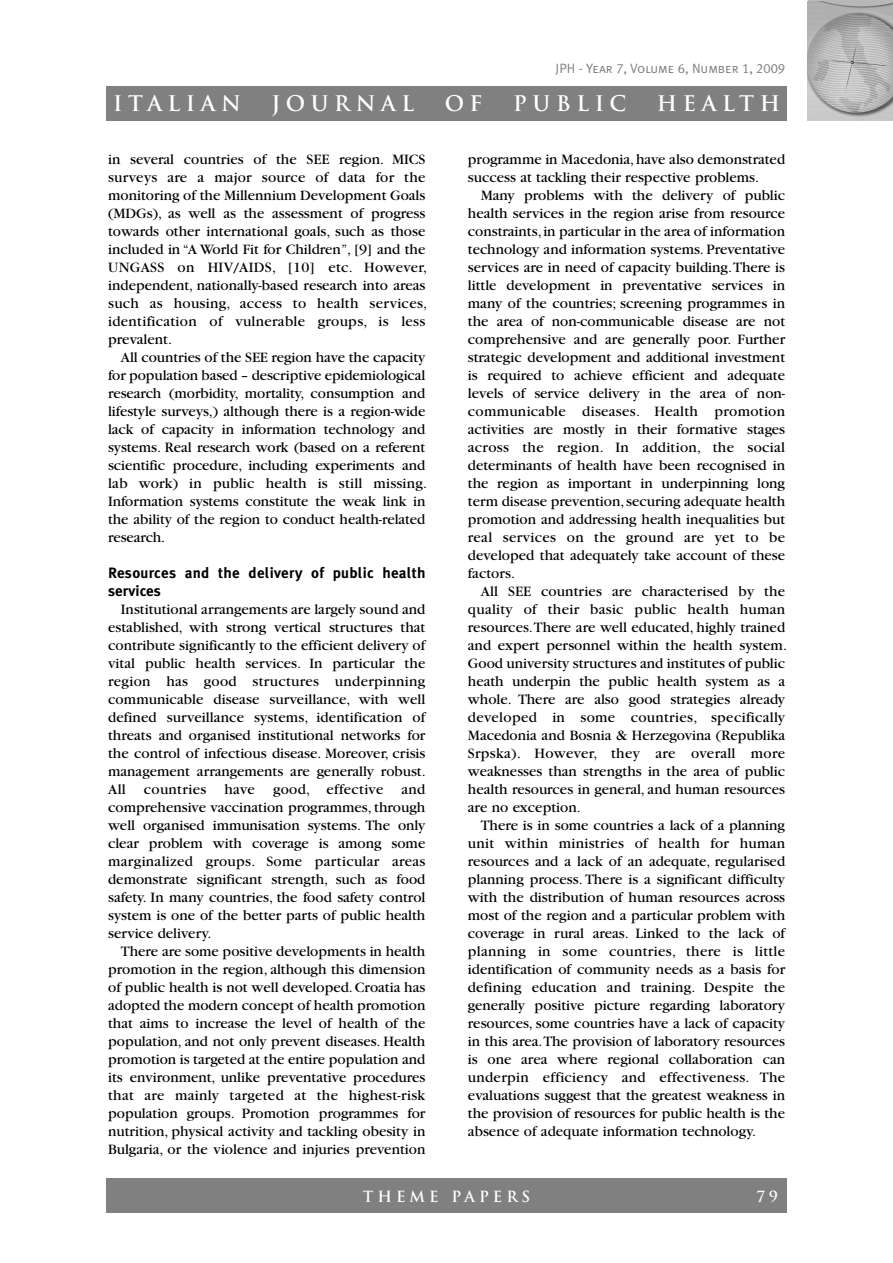
<style>
.page{position:relative;width:893px;height:1263px;background:#fff}
.page>*{position:absolute;margin:0;border:0;box-sizing:border-box;transform-origin:0 0}
.t1{font:700 21px "Trajan";letter-spacing:.265em;color:#fff}
.t2{font:15px/18px "Garamond";color:#000}
.t3{font:700 15px/18px "Meta Plus";letter-spacing:.015em;color:#000}
.t4{font:700 15px "Trajan";letter-spacing:.265em;color:#fff}
.t5{font:13.5px "Meta Plus Normal Caps";color:#808080}
</style>
<div class="page">
<div style="left:106px;top:1179px;width:681px;height:34px;background:#808080"></div>
<img style="left:808px;top:1px;width:85px;height:119px">
<div style="left:106px;top:86px;width:681px;height:34px;background:#808080"></div>
<p class="t5" style="left:556px;top:60px;width:231px">JPH - Year 7, Volume 6, Number 1, 2009</p>
<h1 class="t1" style="left:113px;top:91px;width:129px">ITALIAN</h1>
<h1 class="t1" style="left:272px;top:91px;width:144px">JOURNAL</h1>
<h1 class="t1" style="left:445px;top:91px;width:39px">O F</h1>
<h1 class="t1" style="left:513px;top:91px;width:115px">PUBLIC</h1>
<h1 class="t1" style="left:657px;top:91px;width:125px">HEALTH</h1>
<p class="t2" style="left:108px;top:151px;width:321px">in several countries of the SEE region. MICS surveys are a major source of data for the monitoring of the Millennium Development Goals (MDGs), as well as the assessment of progress towards other international goals, such as those included in “A World Fit for Children”, [9] and the UNGASS on HIV/AIDS, [10] etc. However, independent, nationally-based research into areas such as housing, access to health services, identification of vulnerable groups, is less prevalent.</p>
<p class="t2" style="left:108px;top:349px;width:321px;text-indent:13px">All countries of the SEE region have the capacity for population based – descriptive epidemiological research (morbidity, mortality, consumption and lifestyle surveys,) although there is a region-wide lack of capacity in information technology and systems. Real research work (based on a referent scientific procedure, including experiments and lab work) in public health is still missing.<br>Information systems constitute the weak link in the ability of the region to conduct health-related research.</p>
<p class="t3" style="left:108px;top:564px;width:319px">Resources and the delivery of public health services</p>
<p class="t2" style="left:108px;top:601px;width:319px;text-align:justify;text-indent:13px">Institutional arrangements are largely sound and established, with strong vertical structures that contribute significantly to the efficient delivery of vital public health services. In particular the region has good structures underpinning communicable disease surveillance, with well defined surveillance systems, identification of threats and organised institutional networks for the control of infectious disease. Moreover, crisis management arrangements are generally robust.<br>All countries have good, effective and comprehensive vaccination programmes, through well organised immunisation systems. The only clear problem with coverage is among some marginalized groups. Some particular areas demonstrate significant strength, such as food safety. In many countries, the food safety control system is one of the better parts of public health service delivery.</p>
<p class="t2" style="left:108px;top:943px;width:319px;text-align:justify;text-indent:13px">There are some positive developments in health promotion in the region, although this dimension of public health is not well developed.Croatia has adopted the modern concept of health promotion that aims to increase the level of health of the population, and not only prevent diseases. Health promotion is targeted at the entire population and its environment, unlike preventative procedures that are mainly targeted at the highest-risk population groups. Promotion programmes for nutrition, physical activity and tackling obesity in Bulgaria, or the violence and injuries prevention</p>
<p class="t2" style="left:468px;top:151px;width:319px">programme in Macedonia,have also demonstrated success at tackling their respective problems.</p>
<p class="t2" style="left:468px;top:187px;width:319px;text-align:justify;text-indent:13px">Many problems with the delivery of public health services in the region arise from resource constraints,in particular in the area of information technology and information systems. Preventative services are in need of capacity building.There is little development in preventative services in many of the countries; screening programmes in the area of non-communicable disease are not comprehensive and are generally poor. Further strategic development and additional investment is required to achieve efficient and adequate levels of service delivery in the area of non&shy;communicable diseases. Health promotion activities are mostly in their formative stages across the region. In addition, the social determinants of health have been recognised in the region as important in underpinning long term disease prevention,securing adequate health promotion and addressing health inequalities but real services on the ground are yet to be developed that adequately take account of these factors.</p>
<p class="t2" style="left:468px;top:583px;width:321px;text-indent:13px">All SEE countries are characterised by the quality of their basic public health human resources.There are well educated, highly trained and expert personnel within the health system.<br>Good university structures and institutes of public heath underpin the public health system as a whole. There are also good strategies already developed in some countries, specifically Macedonia and Bosnia &amp; Herzegovina (Republika Srpska). However, they are overall more weaknesses than strengths in the area of public health resources in general, and human resources are no exception.</p>
<p class="t2" style="left:468px;top:817px;width:319px;text-align:justify;text-indent:13px">There is in some countries a lack of a planning unit within ministries of health for human resources and a lack of an adequate, regularised planning process. There is a significant difficulty with the distribution of human resources across most of the region and a particular problem with coverage in rural areas. Linked to the lack of planning in some countries, there is little identification of community needs as a basis for defining education and training. Despite the generally positive picture regarding laboratory resources, some countries have a lack of capacity in this area.The provision of laboratory resources is one area where regional collaboration can underpin efficiency and effectiveness. The evaluations suggest that the greatest weakness in the provision of resources for public health is the absence of adequate information technology.</p>
<p class="t4" style="left:363px;top:1187px;width:169px">THEME PAPERS</p>
<p class="t4" style="left:757px;top:1187px;width:23px">7 9</p>
</div>
